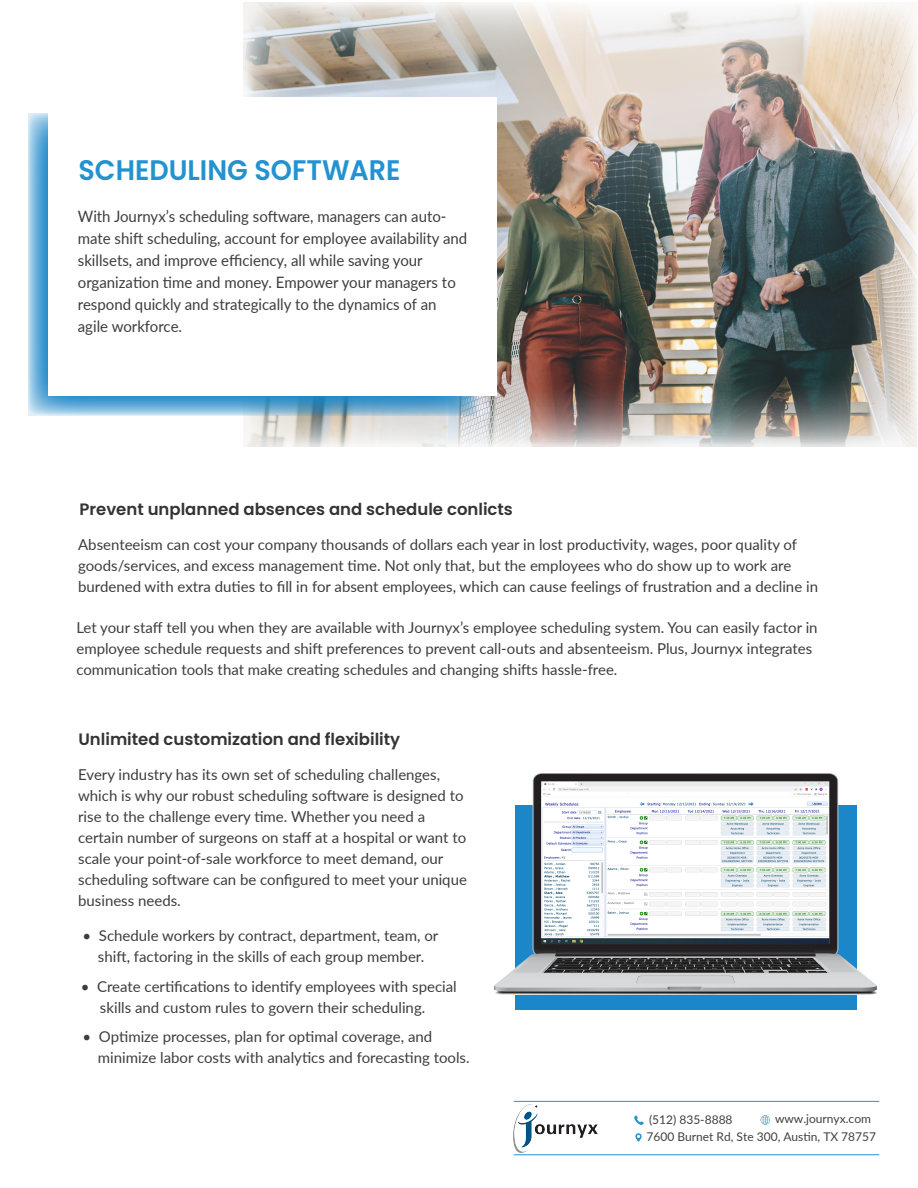
<style>
.page{position:relative;width:918px;height:1188px;background:#fff}
.page>*{position:absolute;margin:0;border:0;box-sizing:border-box;transform-origin:0 0}
.t1{font:600 28.35px "Poppins";color:#2392d1;scale:.95 1}
.t2{font:600 16.5px "Poppins";color:#343232}
.t3{font:15.75px/22px "Lato";color:#3d3d3c;scale:.95 1}
.t4{font:15px/21px "Lato";color:#3d3d3c}
.t5{font:12px/18.3px "Lato";color:#414041}
</style>
<div class="page">
<img style="left:243px;top:2px;width:674px;height:445px">
<svg style="left:28px;top:113px;width:449px;height:302px;background:#69acd5"></svg>
<div style="left:48px;top:98px;width:449px;height:298px;background:#fff"></div>
<svg style="left:634px;top:1115px;width:10px;height:10px"></svg>
<svg style="left:761px;top:1115px;width:9px;height:10px"></svg>
<svg style="left:635px;top:1133px;width:7px;height:9px"></svg>
<hr style="left:514px;top:1154px;width:365px;height:1px;background:#2392d1">
<hr style="left:514px;top:1101px;width:365px;height:1px;background:#2392d1">
<img style="left:514px;top:1105px;width:83px;height:47px">
<div style="left:515px;top:805px;width:342px;height:205px;background:#1c87c8"></div>
<img style="left:495px;top:774px;width:382px;height:220px">
<h1 class="t1" style="left:78px;top:154px;width:341px">SCHEDULING SOFTWARE</h1>
<p class="t3" style="left:78px;top:204px;width:411px">With Journyx’s scheduling software, managers can auto&shy;mate shift scheduling, account for employee availability and skillsets, and improve efficiency, all while saving your organization time and money. Empower your managers to respond quickly and strategically to the dynamics of an agile workforce.</p>
<p class="t2" style="left:80px;top:500px;width:435px">Prevent unplanned absences and schedule conlicts</p>
<p class="t4" style="left:78px;top:533px;width:741px">Absenteeism can cost your company thousands of dollars each year in lost productivity, wages, poor quality of goods/services, and excess management time. Not only that, but the employees who do show up to work are burdened with extra duties to fill in for absent employees, which can cause feelings of frustration and a decline in</p>
<p class="t4" style="left:76px;top:616px;width:743px">Let your staff tell you when they are available with Journyx’s employee scheduling system. You can easily factor in employee schedule requests and shift preferences to prevent call-outs and absenteeism. Plus, Journyx integrates communication tools that make creating schedules and changing shifts hassle-free.</p>
<p class="t2" style="left:78px;top:730px;width:323px">Unlimited customization and flexibility</p>
<p class="t4" style="left:78px;top:764px;width:390px">Every industry has its own set of scheduling challenges, which is why our robust scheduling software is designed to rise to the challenge every time. Whether you need a certain number of surgeons on staff at a hospital or want to scale your point-of-sale workforce to meet demand, our scheduling software can be configured to meet your unique business needs.</p>
<p class="t4" style="left:83px;top:925px;width:357px;text-align:center">• Schedule workers by contract, department, team, or shift, factoring in the skills of each group member.</p>
<p class="t4" style="left:100px;top:975px;width:358px;text-indent:-19px">• Create certifications to identify employees with special skills and custom rules to govern their scheduling.</p>
<p class="t4" style="left:98px;top:1025px;width:373px;text-indent:-15px">• Optimize processes, plan for optimal coverage, and minimize labor costs with analytics and forecasting tools.</p>
<p class="t5" style="left:646px;top:1109px;width:231px;text-indent:129px">www.journyx.com<br>7600 Burnet Rd, Ste 300, Austin, TX 78757</p>
<p class="t5" style="left:649px;top:1110px;width:85px">(512) 835-8888</p>
</div>
